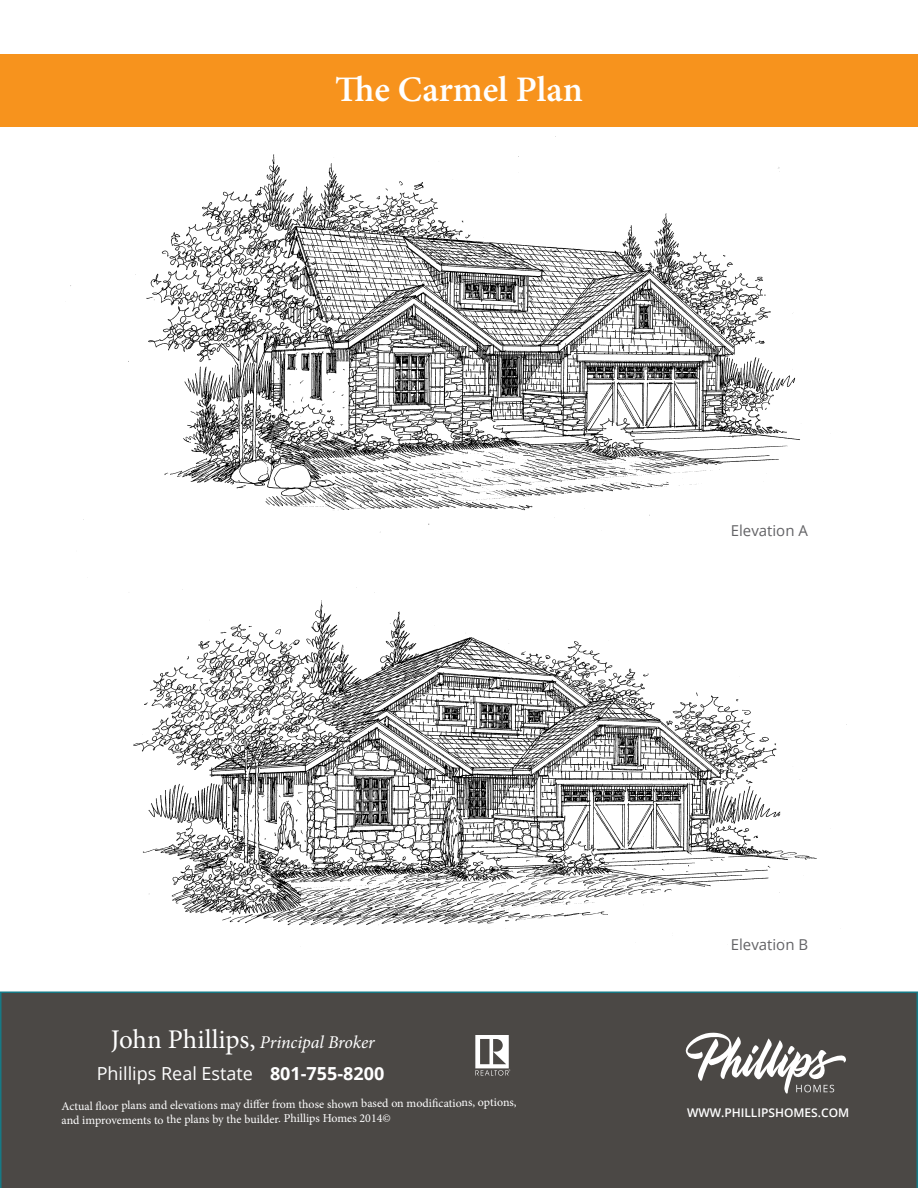
<style>
.page{position:relative;width:918px;height:1188px;background:#fff}
.page>*{position:absolute;margin:0;border:0;box-sizing:border-box;transform-origin:0 0}
.t1{font:600 36px "Minion Pro";color:#fff}
.t2{font:18px "Open Sans";color:#fff}
.t3{font:italic 18px "Minion Pro";letter-spacing:-.005em;color:#fff}
.t4{font:15px "Open Sans";color:#636366}
.t5{font:12px/14.9px "Minion Pro";letter-spacing:-.01em;color:#fff}
.t6{font:600 12px "Open Sans";color:#fff}
.s1{font-style:normal;font-size:27px}
.s2{font-weight:700}
</style>
<div class="page">
<div style="left:0;top:992px;width:918px;height:196px;background:#4b4845"></div>
<div style="left:0;top:54px;width:918px;height:72px;background:#f7931d"></div>
<svg style="left:685px;top:1032px;width:161px;height:62px"></svg>
<svg style="left:475px;top:1035px;width:35px;height:41px"></svg>
<img style="left:70px;top:136px;width:730px;height:397px">
<img style="left:133px;top:587px;width:714px;height:354px">
<h1 class="t1" style="left:335px;top:64px;width:249px">The Carmel Plan</h1>
<h2 class="t3" style="left:111px;top:1030px;width:266px"><span class="s1">John Phillips,</span> Principal Broker</h2>
<h2 class="t2" style="left:97px;top:1061px;width:289px">Phillips Real Estate <span class="s2">801-755-8200</span></h2>
<p class="t5" style="left:61px;top:1097px;width:457px">Actual floor plans and elevations may differ from those shown based on modifications, options, and improvements to the plans by the builder. Phillips Homes 2014©</p>
<p class="t4" style="left:731px;top:520px;width:79px">Elevation A</p>
<p class="t4" style="left:731px;top:934px;width:79px">Elevation B</p>
<p class="t6" style="left:687px;top:1105px;width:164px">WWW.PHILLIPSHOMES.COM</p>
</div>
